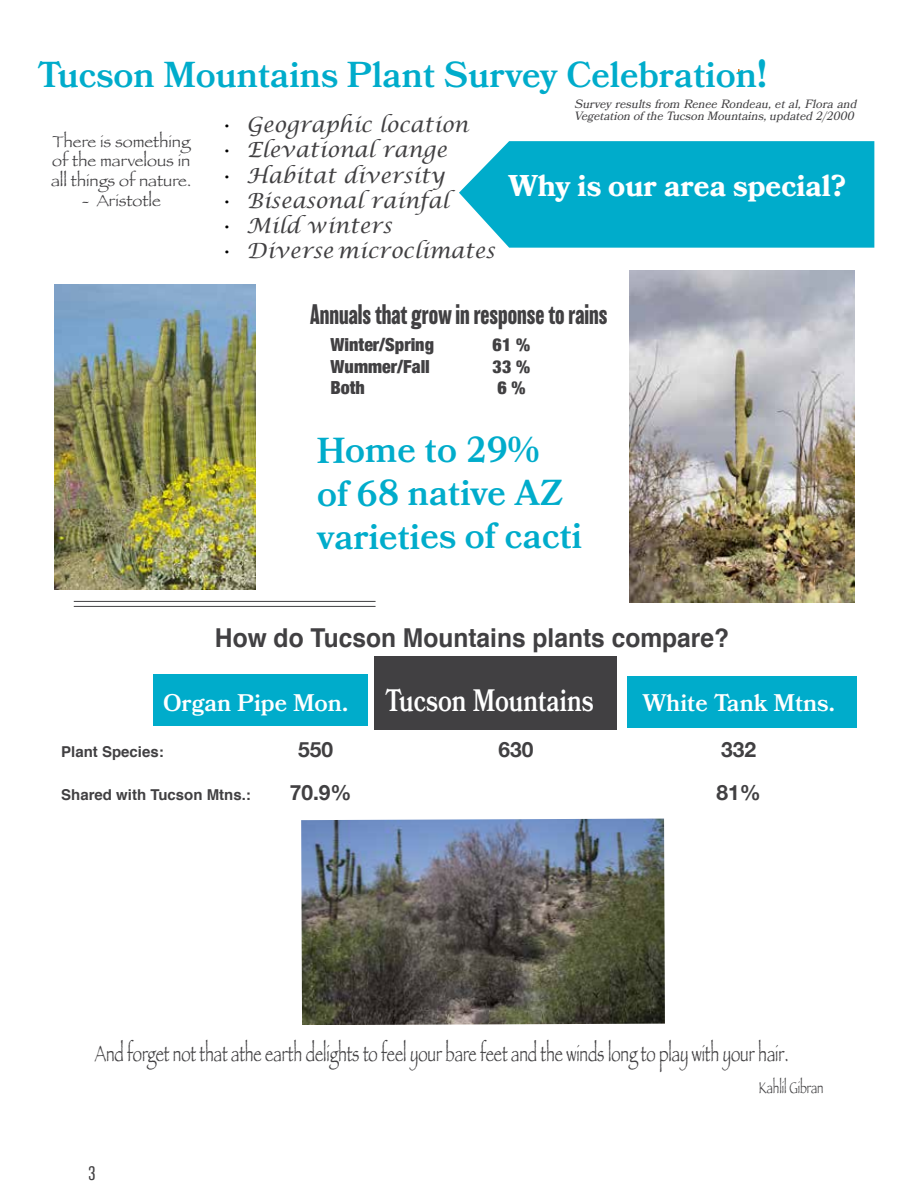
<style>
.page{position:relative;width:918px;height:1188px;background:#fff}
.page>*{position:absolute;margin:0;border:0;box-sizing:border-box;transform-origin:0 0}
.t1{font:600 36px/43.2px "Bookmania";letter-spacing:-.005em;color:#00accb}
.t2{font:600 30.9px "Bookmania";color:#fff;scale:.81 1}
.t3{font:700 30px "Bookmania";color:#fff}
.t4{font:700 26.1px "Helvetica";color:#414042;scale:.94 1}
.t5{font:700 26.1px "Balboa";color:#414042;scale:.83 1}
.t6{font:600 24px "Bookmania";color:#fff}
.t7{font:condensed 22.65px "Papyrus";color:#414042}
.t8{font:italic 21px "Lucida Calligraphy";color:#414042}
.t9{font:700 21px/43.2px "Helvetica Neue";color:#414042}
.t10{font:900 condensed 18px "Helvetica Neue";color:#414042}
.t11{font:200 18px "Balboa";color:#414042}
.t12{font:16.5px/19.8px "Papyrus";color:#414042;text-align:justify}
.t13{font:condensed 16.5px "Papyrus";color:#414042}
.t14{font:700 15px "Helvetica";color:#414042}
.t15{font:italic 12px/12px "Bookmania";color:#414042}
.s1{font-size:39px}
.s2{color:#000}
</style>
<div class="page">
<svg style="left:459px;top:141px;width:415px;height:107px;background:#10b1ce"></svg>
<div style="left:153px;top:674px;width:214px;height:51px;background:#00accb"></div>
<div style="left:374px;top:656px;width:243px;height:74px;background:#414042"></div>
<div style="left:627px;top:677px;width:229px;height:51px;background:#00accb"></div>
<hr style="left:74px;top:601px;width:302px;height:1px;background:#414042">
<hr style="left:74px;top:606px;width:302px;height:1px;background:#414042">
<img style="left:301px;top:819px;width:364px;height:206px">
<img style="left:54px;top:284px;width:202px;height:305px">
<img style="left:629px;top:270px;width:225px;height:333px">
<h1 class="t1" style="left:38px;top:53px;width:731px">Tucson Mountains Plant Survey Celebration<span class="s1">!</span></h1>
<p class="t12" style="left:51px;top:131px;width:142px">There is something of the marvelous in all things of nature.</p>
<p class="t12" style="left:82px;top:190px;width:81px">- Aristotle</p>
<p class="t8" style="left:220px;top:112px;width:251px"><span class="s2">•</span> Geographic location</p>
<p class="t8" style="left:220px;top:137px;width:229px"><span class="s2">•</span> Elevational range</p>
<p class="t8" style="left:220px;top:162px;width:227px"><span class="s2">•</span> Habitat diversity</p>
<p class="t8" style="left:220px;top:188px;width:231px"><span class="s2">•</span> Biseasonal rainfal</p>
<p class="t8" style="left:220px;top:213px;width:174px"><span class="s2">•</span> Mild winters</p>
<p class="t8" style="left:220px;top:238px;width:277px"><span class="s2">•</span> Diverse microclimates</p>
<p class="t15" style="left:574px;top:98px;width:288px">Surveyresultsfrom ReneeRondeau,etal,Floraand<br>VegetationoftheTucsonMountains,updated2/2000</p>
<h3 class="t3" style="left:508px;top:168px;width:339px">Why is our area special?</h3>
<p class="t5" style="left:310px;top:299px;width:360px">Annuals that grow in response to rains</p>
<p class="t10" style="left:331px;top:330px;width:105px">Winter/Spring</p>
<p class="t10" style="left:493px;top:330px;width:39px">61 %</p>
<p class="t10" style="left:331px;top:351px;width:101px">Wummer/Fall</p>
<p class="t10" style="left:493px;top:351px;width:39px">33 %</p>
<p class="t10" style="left:331px;top:373px;width:36px">Both</p>
<p class="t10" style="left:497px;top:373px;width:30px">6 %</p>
<h1 class="t1" style="left:317px;top:428px;width:267px">Home to 29%<br>of 68 native AZ varieties of cacti</h1>
<p class="t4" style="left:215px;top:617px;width:549px">How do Tucson Mountains plants compare?</p>
<h2 class="t2" style="left:385px;top:683px;width:259px">Tucson Mountains</h2>
<p class="t6" style="left:163px;top:689px;width:187px">Organ Pipe Mon.</p>
<p class="t6" style="left:643px;top:689px;width:194px">White Tank Mtns.</p>
<p class="t14" style="left:61px;top:739px;width:104px">Plant Species:</p>
<p class="t9" style="left:298px;top:728px;width:37px">550</p>
<p class="t14" style="left:61px;top:783px;width:191px">Shared with Tucson Mtns.:</p>
<p class="t9" style="left:290px;top:772px;width:63px">70.9%</p>
<p class="t9" style="left:499px;top:728px;width:37px">630</p>
<p class="t9" style="left:717px;top:728px;width:46px">332<br>81%</p>
<p class="t7" style="left:95px;top:1040px;width:695px">And forget not that athe earth delights to feel your bare feet and the winds long to play with your hair.</p>
<p class="t13" style="left:759px;top:1078px;width:66px">Kahlil Gibran</p>
<p class="t11" style="left:88px;top:1164px;width:9px">3</p>
</div>
